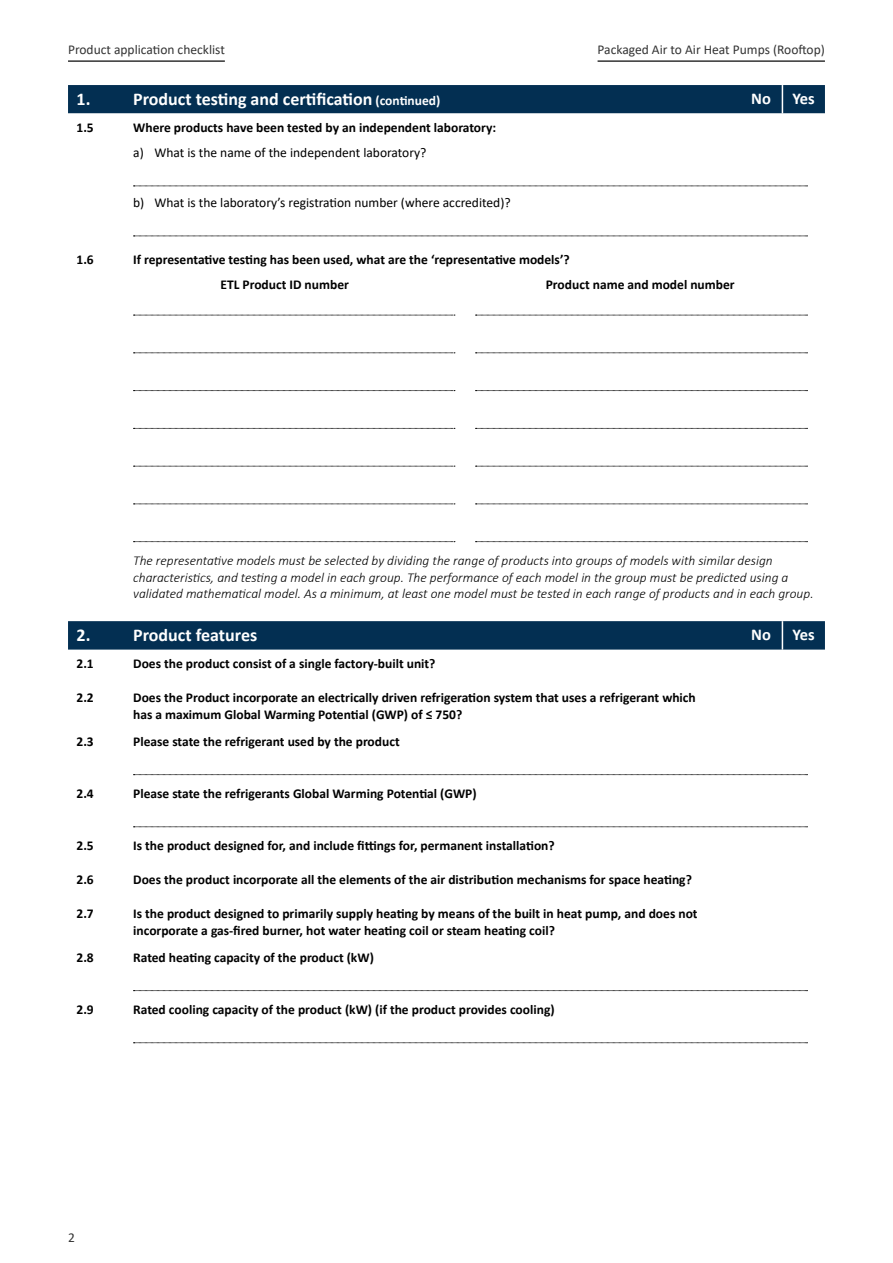
<style>
.page{position:relative;width:893px;height:1263px;background:#fff}
.page>*{position:absolute;margin:0;border:0;box-sizing:border-box;transform-origin:0 0}
.t1{font:700 18px "Calibri";color:#fff}
.t2{font:700 16.5px "Calibri";color:#fff}
.t3{font:700 13.5px/16.5px "Calibri";color:#000}
.t4{font:italic 300 13.5px/16.5px "Calibri";color:#000}
.t5{font:13.5px "Calibri";color:#000}
.t6{font:13.5px "Calibri";color:#333}
.s1{font-size:13.5px}
</style>
<div class="page">
<hr style="left:598px;top:60px;width:227px;height:2px;background:#333">
<hr style="left:68px;top:60px;width:157px;height:2px;background:#333">
<svg style="left:68px;top:113px;width:757px;height:124px"></svg>
<div style="left:68px;top:85px;width:757px;height:28px;background:#032f52"></div>
<svg style="left:133px;top:186px;width:674px;height:1px"></svg>
<svg style="left:133px;top:236px;width:674px;height:1px"></svg>
<svg style="left:133px;top:315px;width:322px;height:1px"></svg>
<svg style="left:475px;top:315px;width:332px;height:1px"></svg>
<svg style="left:133px;top:353px;width:322px;height:1px"></svg>
<svg style="left:475px;top:353px;width:332px;height:1px"></svg>
<svg style="left:133px;top:390px;width:322px;height:1px"></svg>
<svg style="left:475px;top:390px;width:332px;height:1px"></svg>
<svg style="left:133px;top:428px;width:322px;height:1px"></svg>
<svg style="left:475px;top:428px;width:332px;height:1px"></svg>
<svg style="left:133px;top:466px;width:322px;height:1px"></svg>
<svg style="left:475px;top:466px;width:332px;height:1px"></svg>
<svg style="left:133px;top:504px;width:322px;height:1px"></svg>
<svg style="left:475px;top:504px;width:332px;height:1px"></svg>
<svg style="left:133px;top:541px;width:322px;height:1px"></svg>
<svg style="left:475px;top:541px;width:332px;height:1px"></svg>
<svg style="left:133px;top:774px;width:675px;height:54px"></svg>
<svg style="left:68px;top:621px;width:757px;height:29px;background:#083355"></svg>
<svg style="left:133px;top:774px;width:674px;height:1px"></svg>
<svg style="left:133px;top:826px;width:674px;height:1px"></svg>
<svg style="left:133px;top:990px;width:674px;height:1px"></svg>
<svg style="left:133px;top:1042px;width:674px;height:1px"></svg>
<p class="t6" style="left:68px;top:40px;width:158px">Product application checklist</p>
<p class="t6" style="left:598px;top:40px;width:229px">Packaged Air to Air Heat Pumps (Rooftop)</p>
<h1 class="t1" style="left:77px;top:86px;width:365px">1. Product testing and certification <span class="s1">(continued)</span></h1>
<p class="t2" style="left:751px;top:87px;width:21px">No</p>
<p class="t2" style="left:793px;top:87px;width:24px">Yes</p>
<p class="t3" style="left:77px;top:119px;width:19px">1.5</p>
<p class="t3" style="left:133px;top:119px;width:364px">Where products have been tested by an independent laboratory:</p>
<p class="t5" style="left:133px;top:143px;width:295px">a) What is the name of the independent laboratory?</p>
<p class="t5" style="left:133px;top:193px;width:379px">b) What is the laboratory’s registration number (where accredited)?</p>
<p class="t3" style="left:77px;top:251px;width:19px">1.6</p>
<p class="t3" style="left:220px;top:246px;width:351px;line-height:25px;text-indent:-87px">If representative testing has been used, what are the ‘representative models’?<br>ETL Product ID number</p>
<p class="t3" style="left:546px;top:276px;width:190px">Product name and model number</p>
<p class="t4" style="left:133px;top:552px;width:682px">The representative models must be selected by dividing the range of products into groups of models with similar design characteristics, and testing a model in each group. The performance of each model in the group must be predicted using a validated mathematical model. As a minimum, at least one model must be tested in each range of products and in each group.</p>
<h1 class="t1" style="left:77px;top:622px;width:182px">2. Product features</h1>
<p class="t2" style="left:751px;top:623px;width:21px">No</p>
<p class="t2" style="left:793px;top:623px;width:24px">Yes</p>
<p class="t3" style="left:77px;top:655px;width:19px">2.1</p>
<p class="t3" style="left:133px;top:655px;width:304px">Does the product consist of a single factory-built unit?</p>
<p class="t3" style="left:77px;top:689px;width:19px">2.2</p>
<p class="t3" style="left:133px;top:689px;width:564px">Does the Product incorporate an electrically driven refrigeration system that uses a refrigerant which has a maximum Global Warming Potential (GWP) of ≤ 750?</p>
<p class="t3" style="left:77px;top:733px;width:19px">2.3</p>
<p class="t3" style="left:133px;top:733px;width:268px">Please state the refrigerant used by the product</p>
<p class="t3" style="left:77px;top:785px;width:19px">2.4</p>
<p class="t3" style="left:133px;top:785px;width:345px">Please state the refrigerants Global Warming Potential (GWP)</p>
<p class="t3" style="left:77px;top:837px;width:19px">2.5</p>
<p class="t3" style="left:133px;top:837px;width:423px">Is the product designed for, and include fittings for, permanent installation?</p>
<p class="t3" style="left:77px;top:871px;width:19px">2.6</p>
<p class="t3" style="left:133px;top:871px;width:560px">Does the product incorporate all the elements of the air distribution mechanisms for space heating?</p>
<p class="t3" style="left:77px;top:905px;width:19px">2.7</p>
<p class="t3" style="left:133px;top:905px;width:566px">Is the product designed to primarily supply heating by means of the built in heat pump, and does not incorporate a gas-fired burner, hot water heating coil or steam heating coil?</p>
<p class="t3" style="left:77px;top:949px;width:19px">2.8</p>
<p class="t3" style="left:133px;top:949px;width:242px">Rated heating capacity of the product (kW)</p>
<p class="t3" style="left:77px;top:1001px;width:19px">2.9</p>
<p class="t3" style="left:133px;top:1001px;width:423px">Rated cooling capacity of the product (kW) (if the product provides cooling)</p>
<p class="t6" style="left:68px;top:1228px;width:8px">2</p>
</div>
